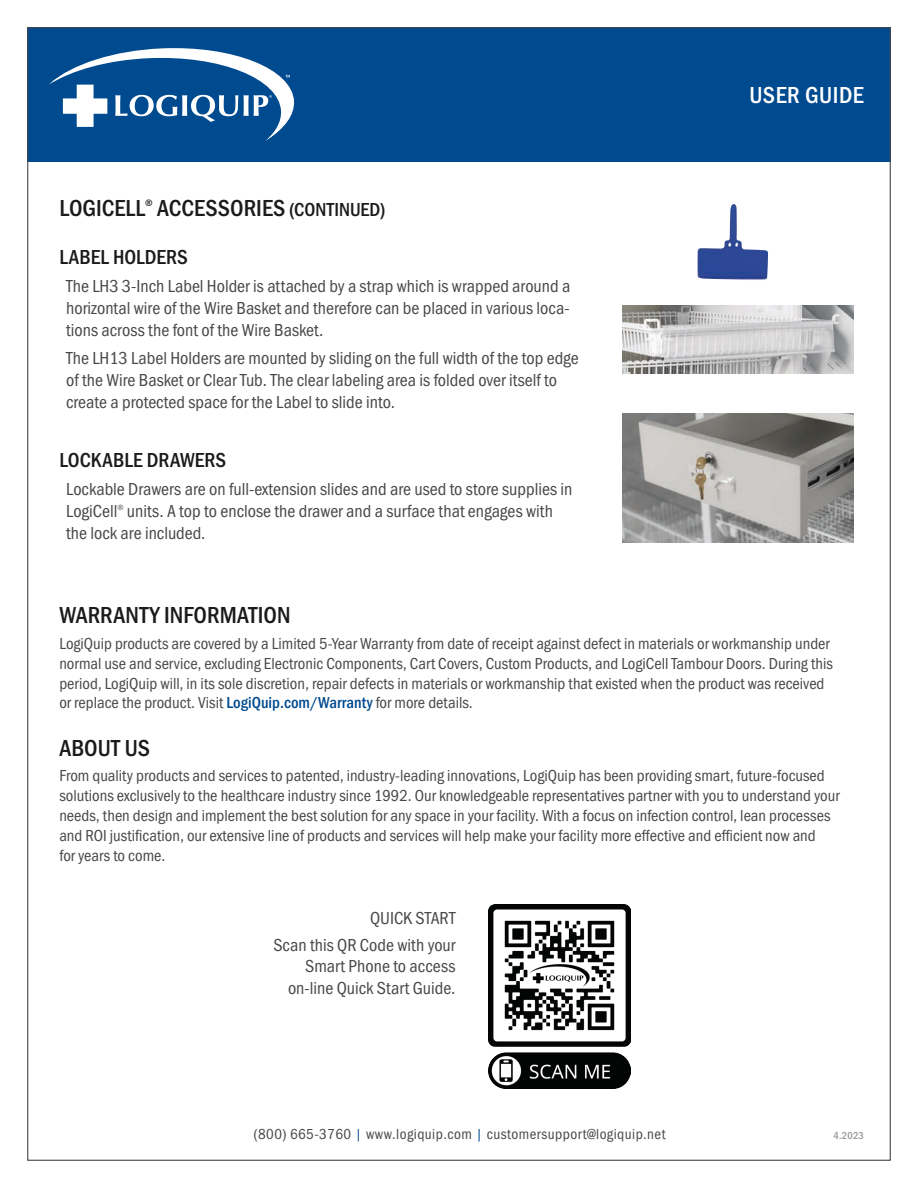
<style>
.page{position:relative;width:918px;height:1188px;background:#fff}
.page>*{position:absolute;margin:0;border:0;box-sizing:border-box;transform-origin:0 0}
.Header_2{font:500 24px "Franklin Gothic URW Cond";color:#1c1b1a}
.t1{font:500 24px "Franklin Gothic URW Cond";letter-spacing:.02em;color:#fff}
.Bullet_2{font:500 24px "Franklin Gothic URW Cond";color:#1c1b1a}
.Header_2-2{font:500 21px "Franklin Gothic URW Cond";color:#1c1b1a}
.Bullet_2-2{font:18px/21.6px "Franklin Gothic URW Cond";color:#474848}
.Bullet_2-3{font:16.5px/19.8px "Franklin Gothic URW Cond";color:#474848}
.t2{font:15px "Franklin Gothic URW Cond";letter-spacing:.03em;color:#474848}
.t3{font:500 10.5px "Franklin Gothic URW Cond";color:#969898}
.Header_2-3{font:500 9.6px "Franklin Gothic URW Cond";color:#1c1b1a}
.Bullet_2-4{font:7.8px "Franklin Gothic URW Cond";color:#474848}
.s1{font-size:19.5px}
.s2{font-weight:500;color:#004a8f}
.s3{color:#004a8f}
</style>
<div class="page">
<div style="left:27px;top:27px;width:864px;height:135px;background:#004a8f"></div>
<svg style="left:49px;top:48px;width:245px;height:93px"></svg>
<img style="left:489px;top:904px;width:142px;height:185px">
<img style="left:623px;top:306px;width:231px;height:67px">
<img style="left:623px;top:414px;width:231px;height:128px">
<img style="left:697px;top:204px;width:71px;height:76px">
<p class="Header_2" style="left:59px;top:191px;width:87px">LOGICELL</p>
<p class="Header_2-3" style="left:145px;top:196px;width:9px">®</p>
<p class="Header_2" style="left:157px;top:191px;width:230px">ACCESSORIES <span class="s1">(CONTINUED)</span></p>
<p class="Header_2-2" style="left:59px;top:242px;width:130px">LABEL HOLDERS</p>
<p class="Bullet_2-2" style="left:66px;top:274px;width:506px;text-align:justify">The LH3 3-Inch Label Holder is attached by a strap which is wrapped around a horizontal wire of the Wire Basket and therefore can be placed in various loca&shy;tions across the font of the Wire Basket.</p>
<p class="Bullet_2-2" style="left:66px;top:346px;width:514px">The LH13 Label Holders are mounted by sliding on the full width of the top edge of the Wire Basket or Clear Tub. The clear labeling area is folded over itself to create a protected space for the Label to slide into.</p>
<p class="Header_2-2" style="left:59px;top:445px;width:168px">LOCKABLE DRAWERS</p>
<p class="Bullet_2-2" style="left:66px;top:477px;width:508px">Lockable Drawers are on full-extension slides and are used to store supplies in<br>LogiCell</p>
<p class="Bullet_2-4" style="left:117px;top:501px;width:8px">®</p>
<p class="Bullet_2-2" style="left:66px;top:499px;width:488px;text-indent:61px">units. A top to enclose the drawer and a surface that engages with the lock are included.</p>
<h1 class="t1" style="left:749px;top:77px;width:116px">USER GUIDE</h1>
<p class="Header_2" style="left:59px;top:597px;width:233px">WARRANTY INFORMATION</p>
<p class="Bullet_2-3" style="left:59px;top:633px;width:775px">LogiQuip products are covered by a Limited 5-Year Warranty from date of receipt against defect in materials or workmanship under normal use and service, excluding Electronic Components, Cart Covers, Custom Products, and LogiCell Tambour Doors. During this period, LogiQuip will, in its sole discretion, repair defects in materials or workmanship that existed when the product was received or replace the product. Visit <span class="s2">LogiQuip.com/Warranty</span> for more details.</p>
<p class="Bullet_2" style="left:59px;top:731px;width:92px">ABOUT US</p>
<p class="Bullet_2-3" style="left:59px;top:765px;width:782px">From quality products and services to patented, industry-leading innovations, LogiQuip has been providing smart, future-focused solutions exclusively to the healthcare industry since 1992. Our knowledgeable representatives partner with you to understand your needs, then design and implement the best solution for any space in your facility. With a focus on infection control, lean processes and ROI justification, our extensive line of products and services will help make your facility more effective and efficient now and<br>for years to come.</p>
<p class="Bullet_2-2" style="left:370px;top:906px;width:87px">QUICK START</p>
<p class="Bullet_2-2" style="left:273px;top:933px;width:184px;text-align:right">Scan this QR Code with your<br>Smart Phone to access on-line Quick Start Guide.</p>
<p class="t2" style="left:254px;top:1124px;width:413px">(800) 665-3760 <span class="s3">|</span> www.logiquip.com <span class="s3">|</span> customersupport@logiquip.net</p>
<p class="t3" style="left:834px;top:1128px;width:32px">4.2023</p>
</div>
